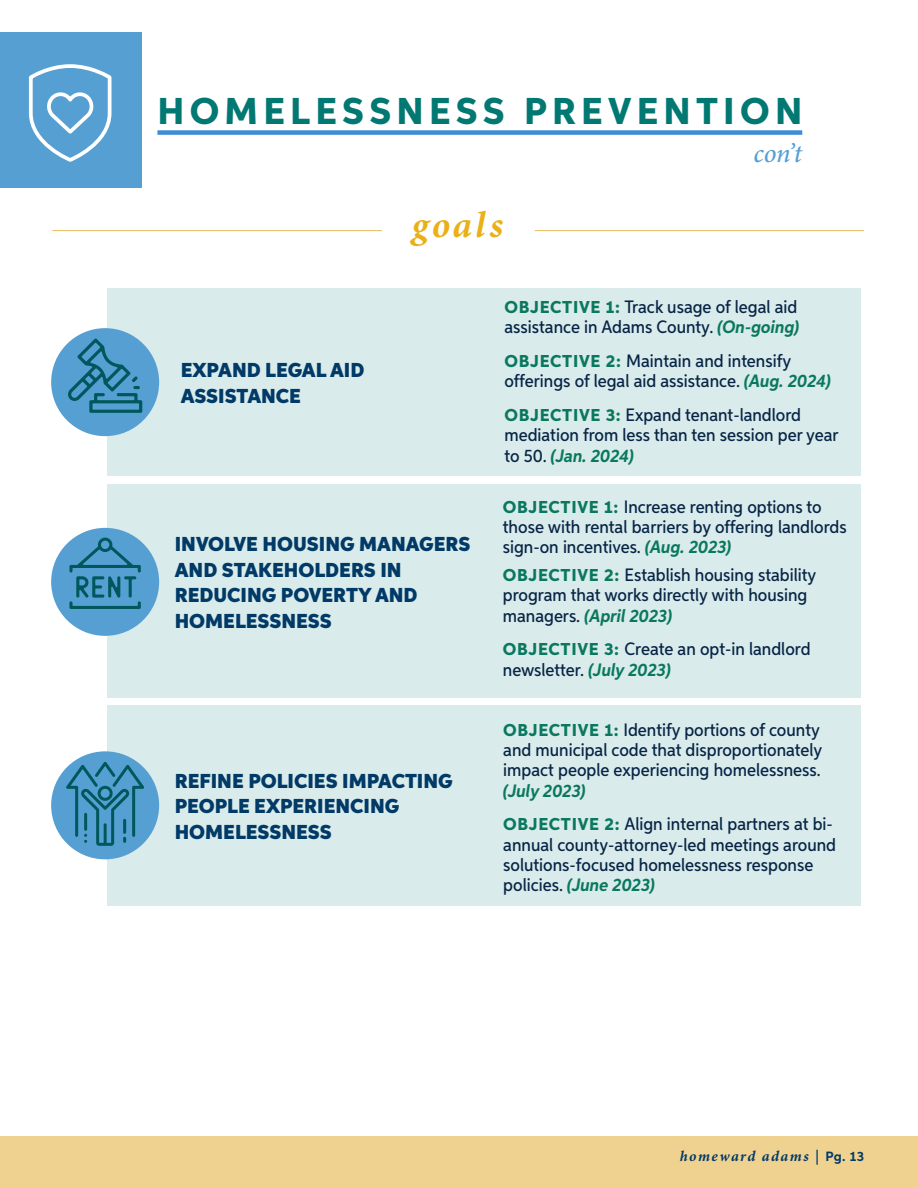
<style>
.page{position:relative;width:918px;height:1188px;background:#fff}
.page>*{position:absolute;margin:0;border:0;box-sizing:border-box;transform-origin:0 0}
.Small_Headers{font:800 37.5px "Aspira";letter-spacing:.14em;color:#027873}
.t1{font:italic 700 37.5px "Minion Pro";letter-spacing:.085em;color:#ebb018}
.t2{font:italic 500 27px "Minion Pro";color:#559fd3}
.Focus_Area_Goals_-_headers{font:900 20.25px/25.5px "Aspira";color:#013a67}
.Focus_area_goals_-_body_copy{font:500 18px/20.2px "Aspira Nar";color:#072446}
.Footer_copy_-_name{font:italic 700 15px "Minion Pro";letter-spacing:.095em;color:#013a67}
.s1{font-family:"Aspira";font-weight:800;font-size:17.25px;color:#0a785f}
.s2{font-weight:700;font-style:italic;color:#0a785f}
.s3{font-family:"Aspira X Nar"}
.s4{font-family:"Aspira";font-style:normal;font-size:13.5px}
</style>
<div class="page">
<div style="left:0;top:32px;width:141px;height:155px;background:#559fd3"></div>
<div style="left:157px;top:130px;width:645px;height:5px;background:#3c8cd8"></div>
<hr style="left:535px;top:230px;width:329px;height:1px;background:#e8bd61">
<hr style="left:52px;top:230px;width:330px;height:1px;background:#e8bd61">
<svg style="left:28px;top:64px;width:84px;height:98px"></svg>
<div style="left:0;top:1136px;width:918px;height:52px;background:#efd190"></div>
<div style="left:107px;top:289px;width:754px;height:187px;background:#d9ebea"></div>
<div style="left:51px;top:328px;width:108px;height:108px;background:#559fd3;border-radius:50%"></div>
<svg style="left:68px;top:339px;width:74px;height:74px"></svg>
<div style="left:107px;top:484px;width:754px;height:214px;background:#d9ebea"></div>
<div style="left:51px;top:528px;width:108px;height:108px;background:#559fd3;border-radius:50%"></div>
<svg style="left:69px;top:538px;width:72px;height:71px"></svg>
<div style="left:107px;top:705px;width:754px;height:200px;background:#d9ebea"></div>
<div style="left:51px;top:751px;width:108px;height:108px;background:#559fd3;border-radius:50%"></div>
<svg style="left:66px;top:762px;width:78px;height:84px"></svg>
<p class="Small_Headers" style="left:157px;top:88px;width:646px">HOMELESSNESS PREVENTION</p>
<p class="Focus_Area_Goals_-_headers" style="left:181px;top:358px;width:185px">EXPAND LEGAL AID<br>ASSISTANCE</p>
<p class="t1" style="left:412px;top:203px;width:93px">goals</p>
<p class="t2" style="left:753px;top:135px;width:50px">con’t</p>
<p class="Focus_area_goals_-_body_copy" style="left:505px;top:297px;width:296px"><span class="s1">OBJECTIVE 1:</span> Track usage of legal aid assistance in Adams County. <span class="s2">(On-going)</span></p>
<p class="Focus_area_goals_-_body_copy" style="left:505px;top:351px;width:328px"><span class="s1">OBJECTIVE 2:</span> Maintain and intensify offerings of legal aid assistance. <span class="s2">(Aug. 2024)</span></p>
<p class="Focus_area_goals_-_body_copy" style="left:505px;top:405px;width:336px"><span class="s1">OBJECTIVE 3:</span> Expand tenant-landlord mediation from less than ten session per year to 50. <span class="s2">(Jan. 2024)</span></p>
<p class="Focus_Area_Goals_-_headers" style="left:175px;top:532px;width:297px">INVOLVE HOUSING MANAGERS<br>AND STAKEHOLDERS IN<br>REDUCING POVERTY AND<br>HOMELESSNESS</p>
<p class="Focus_Area_Goals_-_headers" style="left:175px;top:769px;width:280px">REFINE POLICIES IMPACTING<br>PEOPLE EXPERIENCING<br>HOMELESSNESS</p>
<p class="Focus_area_goals_-_body_copy" style="left:503px;top:496px;width:345px"><span class="s1">OBJECTIVE 1:</span> Increase renting options to those with rental barriers by offering landlords sign-on incentives. <span class="s2">(Aug. 2023)</span></p>
<p class="Focus_area_goals_-_body_copy" style="left:503px;top:565px;width:315px"><span class="s1">OBJECTIVE 2:</span> Establish housing stability program that works directly with housing managers. <span class="s2">(April 2023)</span></p>
<p class="Focus_area_goals_-_body_copy" style="left:503px;top:639px;width:309px"><span class="s1">OBJECTIVE 3:</span> Create an opt-in landlord newsletter. <span class="s2">(July 2023)</span></p>
<p class="Focus_area_goals_-_body_copy" style="left:503px;top:719px;width:321px"><span class="s1">OBJECTIVE 1:</span> Identify portions of county and municipal code that disproportionately impact people experiencing homelessness<span class="s3">. </span><span class="s2">(July 2023)</span></p>
<p class="Focus_area_goals_-_body_copy" style="left:503px;top:814px;width:334px"><span class="s1">OBJECTIVE 2:</span> Align internal partners at bi&shy;annual county-attorney-led meetings around solutions-focused homelessness response policies. <span class="s2">(June 2023)</span></p>
<p class="Footer_copy_-_name" style="left:680px;top:1147px;width:186px">homeward adams | <span class="s4">Pg. 13</span></p>
</div>
